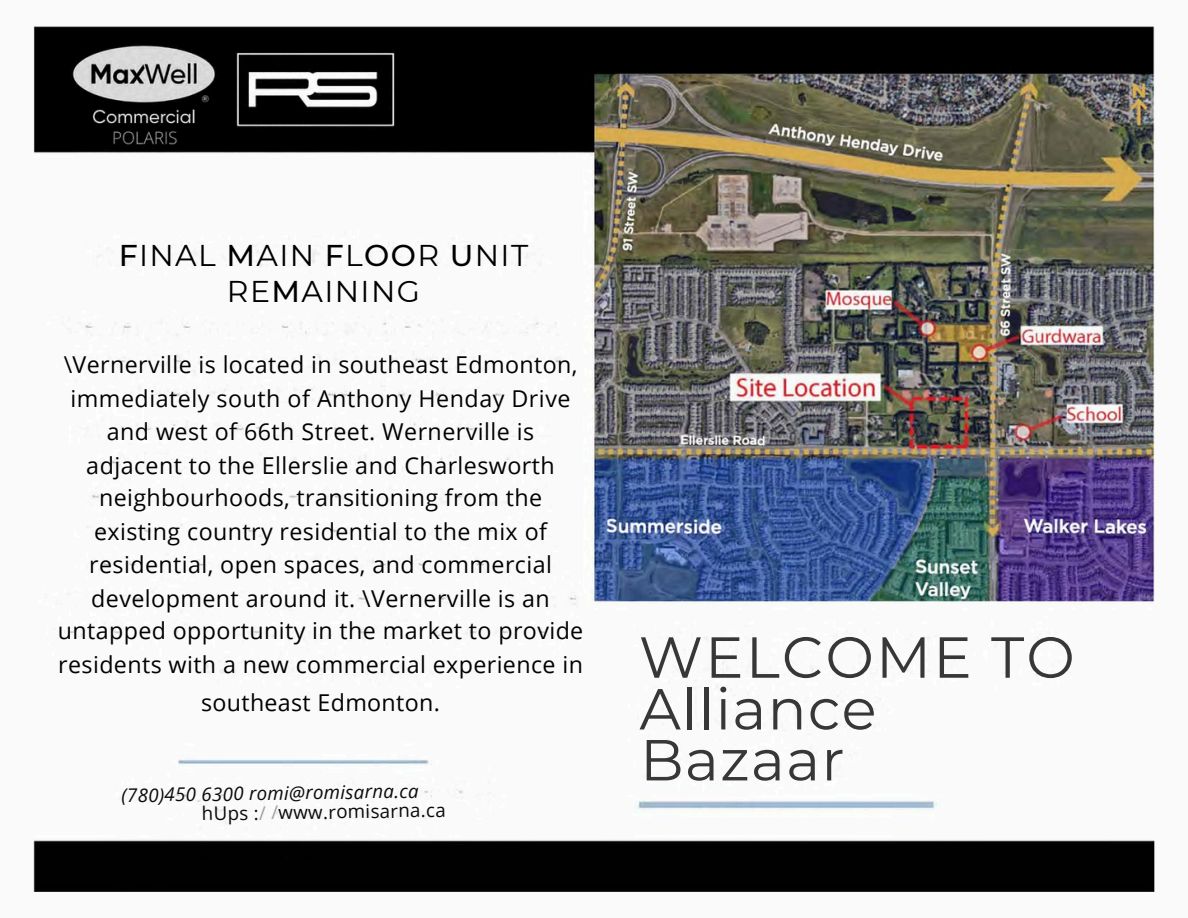
<style>
.page{position:relative;width:1188px;height:918px;background:#fff}
.page>*{position:absolute;margin:0;border:0;box-sizing:border-box;transform-origin:0 0}
.t1{font:57.75px "Montserrat";letter-spacing:.02em;color:#373737}
.t2{font:30px/36px "Montserrat";letter-spacing:.045em;color:#000;text-align:center}
.t3{font:23.25px/33.3px "Open Sans";letter-spacing:.02em;color:#020202}
.t4{font:italic 18.75px "Open Sans";color:#0a0a0a}
.t5{font:18.75px "Open Sans";color:#0a0a0a}
.s1{font-weight:500}
.s2{color:#a0a09e}
</style>
<div class="page">
<img style="left:33px;top:27px;width:1122px;height:865px">
<img style="left:34px;top:26px;width:1121px;height:577px">
<div style="left:34px;top:840px;width:1120px;height:51px;background:#010101"></div>
<h4 class="t2" style="left:119px;top:237px;width:411px"><span class="s1">F</span>INAL <span class="s1">M</span>AIN <span class="s1">F</span>L<span class="s1">OO</span>R <span class="s1">U</span>NIT<br>RE<span class="s1">M</span>AINING</h4>
<h1 class="t3" style="left:64px;top:346px;width:515px;line-height:34.8px">\Vernerville is located in southeast Edmonton, immediately south of Anthony Henday Drive</h1>
<h1 class="t3" style="left:58px;top:414px;width:527px;text-align:center">and west of 66th Street. Wernerville is adjacent to the Ellerslie and Charlesworth neighbourhoods, transitioning from the existing country residential to the mix of residential, open spaces, and commercial development around it. \Vernerville is an untapped opportunity in the market to provide residents with a new commercial experience in</h1>
<h2 class="t3" style="left:201px;top:686px;width:240px">southeast Edmonton.</h2>
<h4 class="t4" style="left:121px;top:782px;width:299px;rotate:-1deg">(780)450 6300 romi@romisarna.ca</h4>
<h2 class="t5" style="left:202px;top:801px;width:245px;rotate:-1deg">hUps :<span class="s2">/ /</span>www.romisarna.ca</h2>
<p class="t1" style="left:639px;top:622px;width:437px">WELCOME TO</p>
<p class="t1" style="left:639px;top:674px;width:239px">Alliance</p>
<p class="t1" style="left:640px;top:725px;width:206px">Bazaar</p>
</div>
